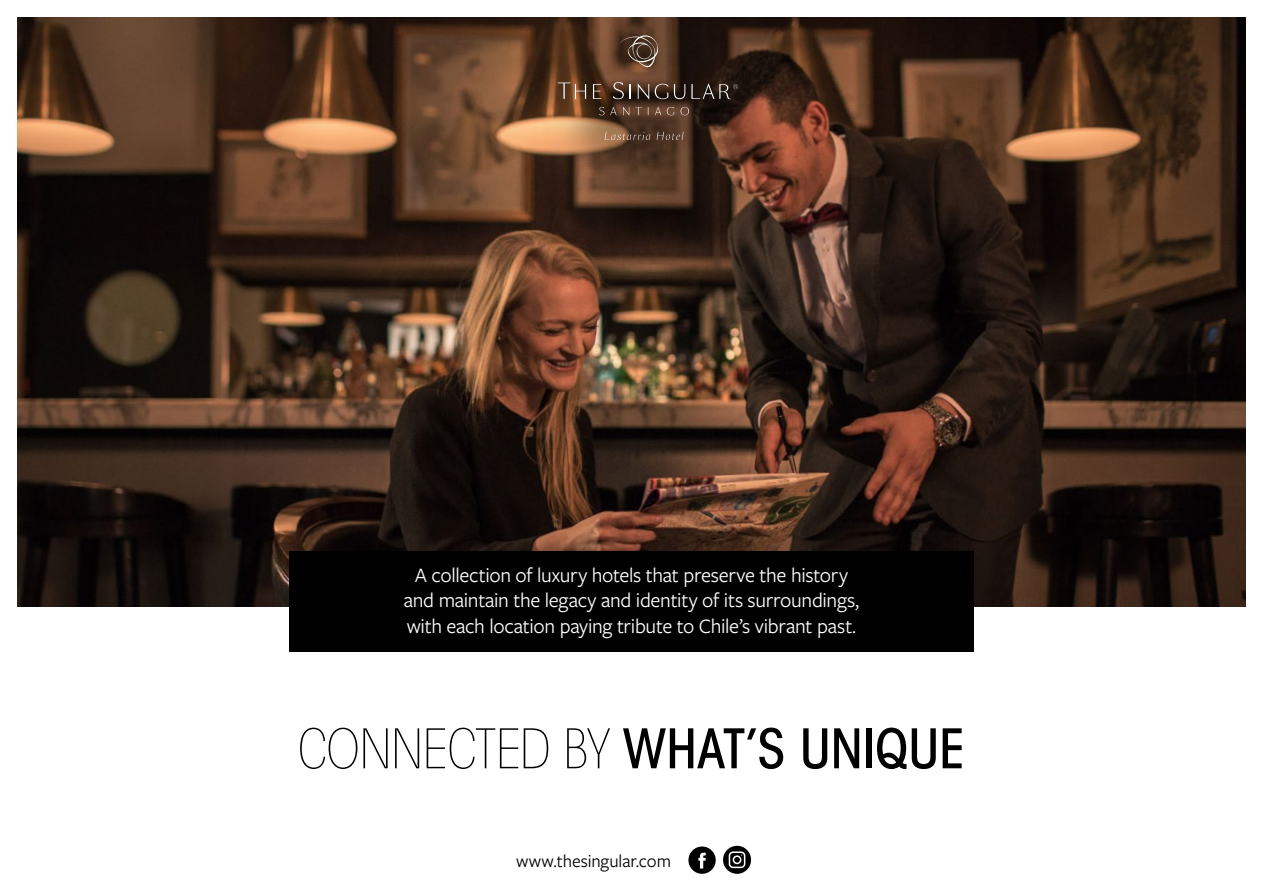
<style>
.page{position:relative;width:1263px;height:893px;background:#fff}
.page>*{position:absolute;margin:0;border:0;box-sizing:border-box;transform-origin:0 0}
.t1{font:500 condensed 54px "ITC Avant Garde Std";letter-spacing:-.005em;color:#000}
.t2{font:21.3px/25.5px "Freight Sans Pro";letter-spacing:-.015em;color:#fff;text-align:center}
.t3{font:18.45px "Freight Sans Pro";letter-spacing:-.005em;color:#000}
.s1{font-weight:200}
</style>
<div class="page">
<img style="left:17px;top:17px;width:1229px;height:590px">
<svg style="left:688px;top:846px;width:28px;height:28px"></svg>
<svg style="left:723px;top:846px;width:28px;height:28px"></svg>
<div style="left:289px;top:551px;width:685px;height:101px;background:#000"></div>
<svg style="left:599px;top:107px;width:5px;height:8px"></svg>
<svg style="left:610px;top:107px;width:7px;height:8px"></svg>
<svg style="left:623px;top:107px;width:6px;height:9px"></svg>
<svg style="left:635px;top:107px;width:7px;height:8px"></svg>
<svg style="left:655px;top:107px;width:6px;height:8px"></svg>
<svg style="left:667px;top:107px;width:7px;height:8px"></svg>
<svg style="left:680px;top:107px;width:9px;height:8px"></svg>
<svg style="left:558px;top:83px;width:28px;height:16px"></svg>
<svg style="left:593px;top:84px;width:8px;height:15px"></svg>
<svg style="left:613px;top:82px;width:11px;height:17px"></svg>
<svg style="left:630px;top:84px;width:1px;height:15px"></svg>
<svg style="left:638px;top:83px;width:11px;height:17px"></svg>
<svg style="left:674px;top:84px;width:11px;height:15px"></svg>
<svg style="left:655px;top:84px;width:13px;height:15px"></svg>
<svg style="left:620px;top:35px;width:38px;height:32px"></svg>
<svg style="left:691px;top:83px;width:47px;height:16px"></svg>
<svg style="left:605px;top:132px;width:45px;height:8px"></svg>
<svg style="left:657px;top:132px;width:27px;height:8px"></svg>
<p class="t2" style="left:404px;top:561px;width:457px">A collection of luxury hotels that preserve the history and maintain the legacy and identity of its surroundings, with each location paying tribute to Chile’s vibrant past.</p>
<h1 class="t1" style="left:298px;top:716px;width:668px"><span class="s1">CONNECTED BY</span> WHAT’S UNIQUE</h1>
<p class="t3" style="left:516px;top:848px;width:156px">www.thesingular.com</p>
</div>
